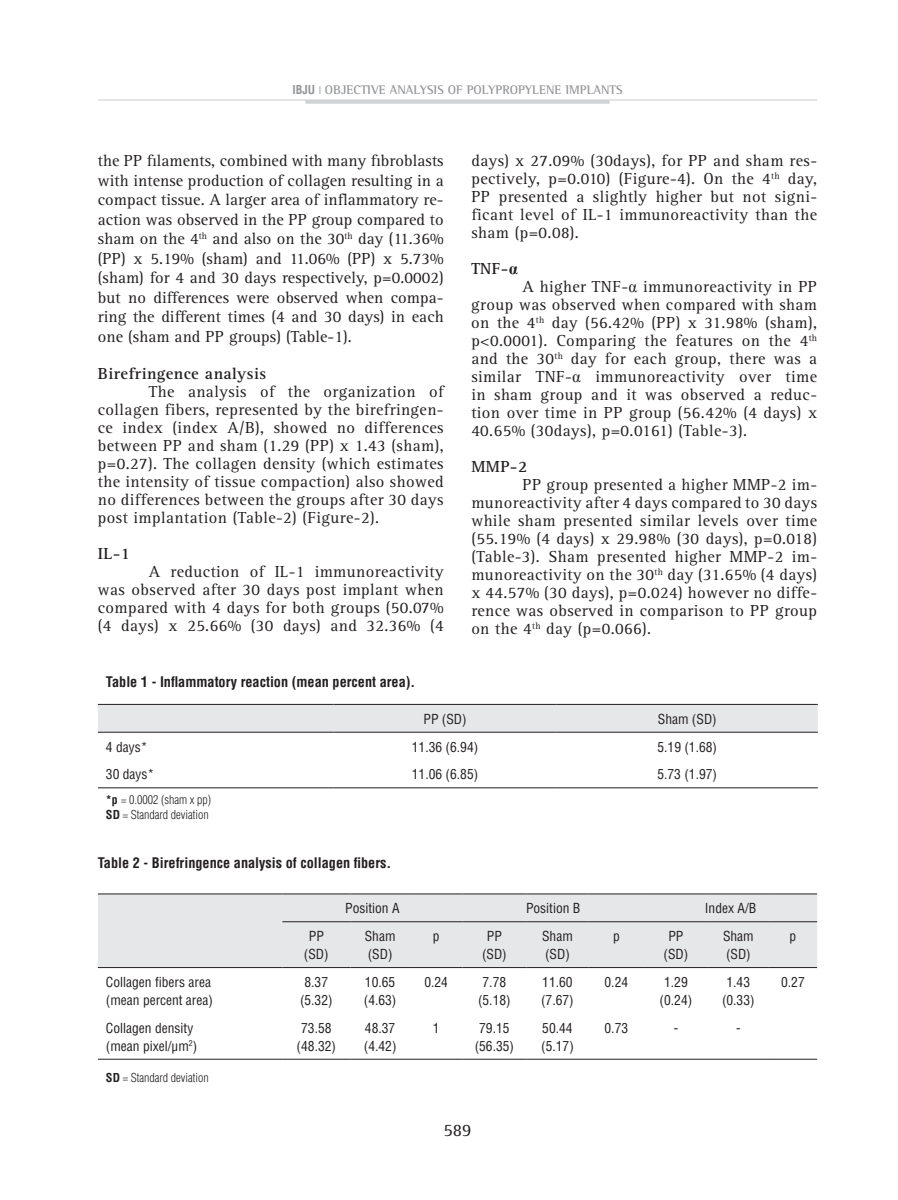
<style>
.page{position:relative;width:898px;height:1200px;background:#fff}
.page>*{position:absolute;margin:0;border:0;box-sizing:border-box;transform-origin:0 0}
.t1{font:18px "Rotis Serif";color:#231f20}
.t2{font:16.5px/18px "Rotis Serif";letter-spacing:.025em;color:#231f20;text-align:justify}
.t3{font:700 16.5px "Rotis Serif";letter-spacing:.025em;color:#231f20}
.t4{font:700 condensed 14.25px "Helvetica";color:#231f20}
.t5{font:condensed 13.5px/18px "Helvetica";color:#231f20;text-align:center}
.t6{font:700 12.75px "Rotis Semi Serif";color:#939598}
.t7{font:300 condensed 12px/15px "Helvetica";color:#231f20}
.s1{font-family:"Helvetica";font-stretch:condensed;font-size:12px}
.s2{font-family:"Times New Roman"}
.s3{font-weight:700}
</style>
<div class="page">
<hr style="left:98px;top:99px;width:718px;height:2px;background:#dcdddf">
<hr style="left:305px;top:100px;width:304px;height:4px;background:#d1d2d4">
<div style="left:98px;top:704px;width:719px;height:27px;background:#e6e7e9"></div>
<hr style="left:98px;top:787px;width:235px;height:1px;background:#231f20">
<hr style="left:333px;top:787px;width:223px;height:1px;background:#231f20">
<hr style="left:556px;top:787px;width:261px;height:1px;background:#231f20">
<hr style="left:98px;top:703px;width:235px;height:1px;background:#231f20">
<hr style="left:333px;top:703px;width:223px;height:1px;background:#231f20">
<hr style="left:556px;top:703px;width:261px;height:1px;background:#231f20">
<hr style="left:98px;top:731px;width:235px;height:1px;background:#231f20">
<hr style="left:333px;top:731px;width:223px;height:1px;background:#231f20">
<hr style="left:556px;top:731px;width:261px;height:1px;background:#231f20">
<div style="left:98px;top:894px;width:718px;height:72px;background:#e6e7e9"></div>
<hr style="left:98px;top:893px;width:184px;height:1px;background:#231f20">
<hr style="left:282px;top:893px;width:68px;height:1px;background:#231f20">
<hr style="left:350px;top:893px;width:60px;height:1px;background:#231f20">
<hr style="left:410px;top:893px;width:52px;height:1px;background:#231f20">
<hr style="left:462px;top:893px;width:64px;height:1px;background:#231f20">
<hr style="left:526px;top:893px;width:62px;height:1px;background:#231f20">
<hr style="left:588px;top:893px;width:55px;height:1px;background:#231f20">
<hr style="left:643px;top:893px;width:64px;height:1px;background:#231f20">
<hr style="left:707px;top:893px;width:61px;height:1px;background:#231f20">
<hr style="left:768px;top:893px;width:48px;height:1px;background:#231f20">
<hr style="left:98px;top:966px;width:184px;height:1px;background:#231f20">
<hr style="left:282px;top:921px;width:68px;height:1px;background:#231f20">
<hr style="left:350px;top:921px;width:60px;height:1px;background:#231f20">
<hr style="left:410px;top:921px;width:52px;height:1px;background:#231f20">
<hr style="left:462px;top:921px;width:64px;height:1px;background:#231f20">
<hr style="left:526px;top:921px;width:62px;height:1px;background:#231f20">
<hr style="left:588px;top:921px;width:55px;height:1px;background:#231f20">
<hr style="left:643px;top:921px;width:64px;height:1px;background:#231f20">
<hr style="left:707px;top:921px;width:61px;height:1px;background:#231f20">
<hr style="left:768px;top:921px;width:48px;height:1px;background:#231f20">
<hr style="left:282px;top:966px;width:68px;height:1px;background:#231f20">
<hr style="left:350px;top:966px;width:60px;height:1px;background:#231f20">
<hr style="left:410px;top:966px;width:52px;height:1px;background:#231f20">
<hr style="left:462px;top:966px;width:64px;height:1px;background:#231f20">
<hr style="left:526px;top:966px;width:62px;height:1px;background:#231f20">
<hr style="left:588px;top:966px;width:55px;height:1px;background:#231f20">
<hr style="left:643px;top:966px;width:64px;height:1px;background:#231f20">
<hr style="left:707px;top:966px;width:61px;height:1px;background:#231f20">
<hr style="left:768px;top:966px;width:48px;height:1px;background:#231f20">
<hr style="left:98px;top:1058px;width:184px;height:1px;background:#231f20">
<hr style="left:282px;top:1058px;width:68px;height:1px;background:#231f20">
<hr style="left:350px;top:1058px;width:60px;height:1px;background:#231f20">
<hr style="left:410px;top:1058px;width:52px;height:1px;background:#231f20">
<hr style="left:462px;top:1058px;width:64px;height:1px;background:#231f20">
<hr style="left:526px;top:1058px;width:62px;height:1px;background:#231f20">
<hr style="left:588px;top:1058px;width:55px;height:1px;background:#231f20">
<hr style="left:643px;top:1058px;width:64px;height:1px;background:#231f20">
<hr style="left:707px;top:1058px;width:61px;height:1px;background:#231f20">
<hr style="left:768px;top:1058px;width:48px;height:1px;background:#231f20">
<p class="t6" style="left:292px;top:82px;width:332px"><span class="s1">ibju</span> <sup>|</sup> OBJECTIVE ANALYSIS OF POLYPROPYLENE IMPLANTS</p>
<p class="t2" style="left:98px;top:151px;width:347px;line-height:19.5px">the PP filaments, combined with many fibroblasts with intense production of collagen resulting in a compact tissue. A larger area of inflammatory re&shy;action was observed in the PP group compared to sham on the 4<sup>th</sup> and also on the 30<sup>th</sup> day (11.36% (PP) x 5.19% (sham) and 11.06% (PP) x 5.73% (sham) for 4 and 30 days respectively, p=0.0002) but no differences were observed when compa&shy;ring the different times (4 and 30 days) in each one (sham and PP groups) (Table-1).</p>
<p class="t3" style="left:98px;top:364px;width:170px">Birefringence analysis</p>
<p class="t2" style="left:98px;top:383px;width:347px;text-indent:51px">The analysis of the organization of collagen fibers, represented by the birefringen&shy;ce index (index A/B), showed no differences between PP and sham (1.29 (PP) x 1.43 (sham), p=0.27). The collagen density (which estimates the intensity of tissue compaction) also showed no differences between the groups after 30 days post implantation (Table-2) (Figure-2).</p>
<p class="t3" style="left:98px;top:544px;width:34px">IL-1</p>
<p class="t2" style="left:98px;top:563px;width:347px;text-indent:51px">A reduction of IL-1 immunoreactivity was observed after 30 days post implant when compared with 4 days for both groups (50.07% (4 days) x 25.66% (30 days) and 32.36% (4</p>
<p class="t4" style="left:106px;top:672px;width:311px">Table 1 - Inflammatory reaction (mean percent area).</p>
<p class="t2" style="left:471px;top:152px;width:347px">days) x 27.09% (30days), for PP and sham res&shy;pectively, p=0.010) (Figure-4). On the 4<sup>th</sup> day, PP presented a slightly higher but not signi&shy;ficant level of IL-1 immunoreactivity than the sham (p=0.08).</p>
<p class="t3" style="left:471px;top:259px;width:48px">TNF-<span class="s2">α</span></p>
<p class="t2" style="left:471px;top:278px;width:347px;text-indent:51px">A higher TNF-<span class="s2">α</span> immunoreactivity in PP group was observed when compared with sham on the 4<sup>th</sup> day (56.42% (PP) x 31.98% (sham), p&lt;0.0001). Comparing the features on the 4<sup>th </sup>and the 30<sup>th</sup> day for each group, there was a similar TNF-<span class="s2">α</span> immunoreactivity over time in sham group and it was observed a reduc&shy;tion over time in PP group (56.42% (4 days) x 40.65% (30days), p=0.0161) (Table-3).</p>
<p class="t3" style="left:471px;top:457px;width:57px">MMP-2</p>
<p class="t2" style="left:471px;top:476px;width:347px;text-indent:51px">PP group presented a higher MMP-2 im&shy;munoreactivity after 4 days compared to 30 days while sham presented similar levels over time (55.19% (4 days) x 29.98% (30 days), p=0.018) (Table-3). Sham presented higher MMP-2 im&shy;munoreactivity on the 30<sup>th</sup> day (31.65% (4 days) x 44.57% (30 days), p=0.024) however no diffe&shy;rence was observed in comparison to PP group on the 4<sup>th</sup> day (p=0.066).</p>
<p class="t5" style="left:423px;top:709px;width:45px">PP (SD)</p>
<p class="t5" style="left:657px;top:709px;width:60px">Sham (SD)</p>
<p class="t5" style="left:106px;top:737px;width:43px">4 days*</p>
<p class="t5" style="left:411px;top:737px;width:68px">11.36 (6.94)</p>
<p class="t5" style="left:657px;top:737px;width:61px">5.19 (1.68)</p>
<p class="t5" style="left:106px;top:765px;width:50px">30 days*</p>
<p class="t5" style="left:411px;top:765px;width:68px">11.06 (6.85)</p>
<p class="t5" style="left:657px;top:765px;width:61px">5.73 (1.97)</p>
<p class="t7" style="left:106px;top:791px;width:106px"><span class="s3">*p</span> = 0.0002 (sham x pp)<br><span class="s3">SD</span> = Standard deviation</p>
<p class="t4" style="left:98px;top:853px;width:295px">Table 2 - Birefringence analysis of collagen fibers.</p>
<p class="t5" style="left:345px;top:899px;width:56px">Position A</p>
<p class="t5" style="left:526px;top:899px;width:56px">Position B</p>
<p class="t5" style="left:704px;top:899px;width:53px">Index A/B</p>
<p class="t5" style="left:304px;top:926px;width:26px">PP (SD)</p>
<p class="t5" style="left:364px;top:926px;width:32px;text-align:left">Sham (SD)</p>
<p class="t5" style="left:432px;top:926px;width:8px">p</p>
<p class="t5" style="left:482px;top:926px;width:26px">PP (SD)</p>
<p class="t5" style="left:542px;top:926px;width:32px;text-align:left">Sham (SD)</p>
<p class="t5" style="left:612px;top:926px;width:8px">p</p>
<p class="t5" style="left:663px;top:926px;width:26px">PP (SD)</p>
<p class="t5" style="left:722px;top:926px;width:32px;text-align:left">Sham (SD)</p>
<p class="t5" style="left:789px;top:926px;width:8px">p</p>
<p class="t5" style="left:106px;top:972px;width:108px;text-align:left">Collagen fibers area (mean percent area)</p>
<p class="t5" style="left:300px;top:972px;width:34px">8.37 (5.32)</p>
<p class="t5" style="left:364px;top:972px;width:34px;text-align:left">10.65 (4.63)</p>
<p class="t5" style="left:424px;top:972px;width:25px">0.24</p>
<p class="t5" style="left:478px;top:972px;width:34px">7.78 (5.18)</p>
<p class="t5" style="left:541px;top:972px;width:34px;text-align:left">11.60 (7.67)</p>
<p class="t5" style="left:604px;top:972px;width:25px">0.24</p>
<p class="t5" style="left:659px;top:972px;width:34px">1.29 (0.24)</p>
<p class="t5" style="left:721px;top:972px;width:34px">1.43 (0.33)</p>
<p class="t5" style="left:780px;top:972px;width:25px">0.27</p>
<p class="t5" style="left:106px;top:1018px;width:93px;text-align:left">Collagen density (mean pixel/μm<sup>2</sup>)</p>
<p class="t5" style="left:296px;top:1018px;width:41px">73.58 (48.32)</p>
<p class="t5" style="left:364px;top:1018px;width:34px;text-align:left">48.37 (4.42)</p>
<p class="t5" style="left:432px;top:1018px;width:8px">1</p>
<p class="t5" style="left:474px;top:1018px;width:41px">79.15 (56.35)</p>
<p class="t5" style="left:541px;top:1018px;width:34px;text-align:left">50.44 (5.17)</p>
<p class="t5" style="left:604px;top:1018px;width:25px">0.73</p>
<p class="t5" style="left:673px;top:1018px;width:6px">-</p>
<p class="t5" style="left:735px;top:1018px;width:6px">-</p>
<p class="t7" style="left:106px;top:1069px;width:104px"><span class="s3">SD</span> = Standard deviation</p>
<p class="t1" style="left:443px;top:1119px;width:30px">589</p>
</div>
